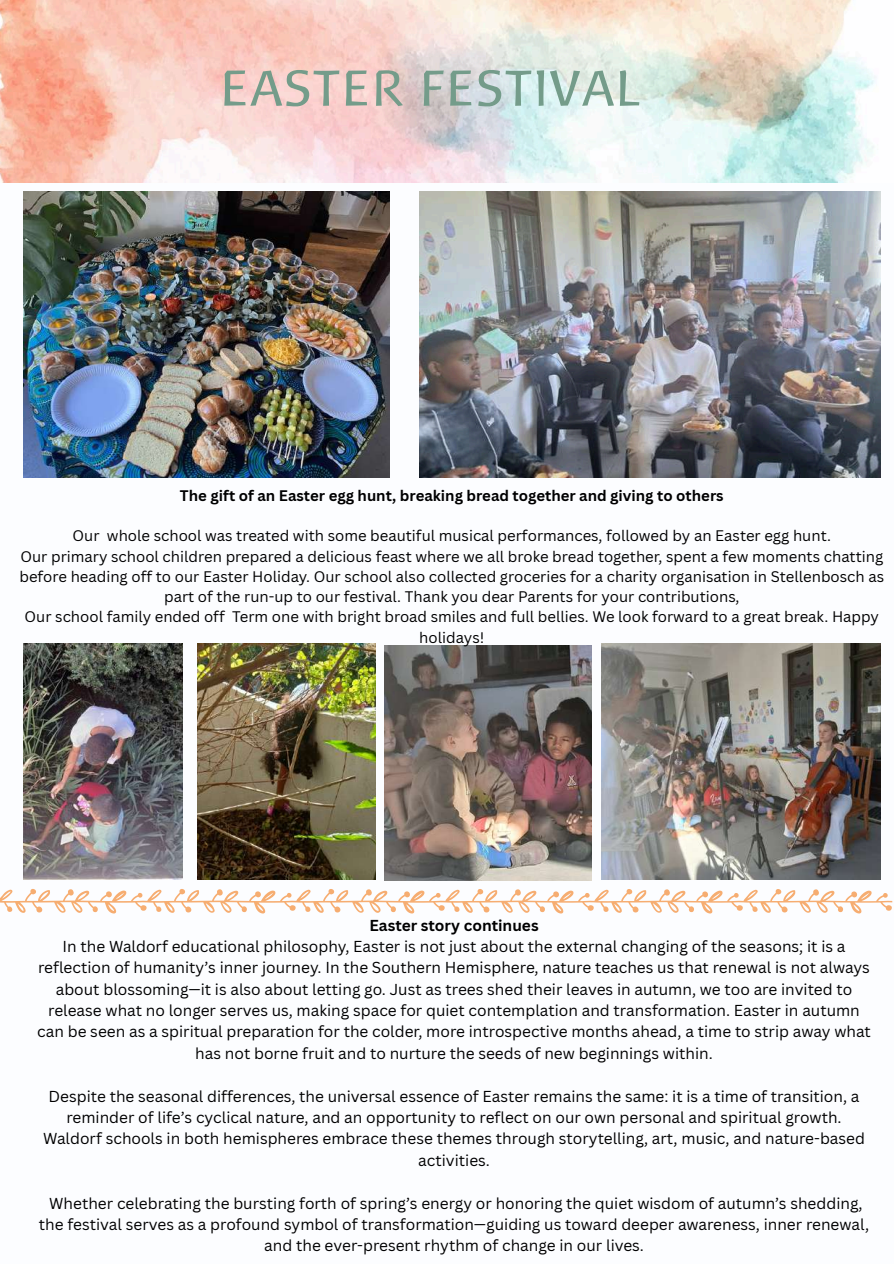
<style>
.page{position:relative;width:894px;height:1264px;background:#fff}
.page>*{position:absolute;margin:0;border:0;box-sizing:border-box;transform-origin:0 0}
.t1{font:51px "Baar Philos";color:#749c8a}
.t2{font:15.45px/21.5px "Canva Sans";color:#000;text-align:center}
.t3{font:700 15.45px "Canva Sans";color:#000}
.t4{font:14.85px/20.2px "Canva Sans";color:#000;text-align:center}
.t5{font:700 14.85px "Canva Sans";color:#000}
</style>
<div class="page">
<img style="left:0;top:0;width:875px;height:182px">
<img style="left:24px;top:192px;width:365px;height:286px">
<img style="left:419px;top:192px;width:461px;height:286px">
<img style="left:24px;top:643px;width:158px;height:236px">
<img style="left:197px;top:643px;width:178px;height:236px">
<svg style="left:0;top:889px;width:892px;height:24px"></svg>
<img style="left:384px;top:645px;width:207px;height:236px">
<img style="left:601px;top:643px;width:279px;height:236px">
<h1 class="t1" style="left:219px;top:60px;width:422px">EASTER FESTIVAL</h1>
<p class="t5" style="left:180px;top:485px;width:545px">The gift of an Easter egg hunt, breaking bread together and giving to others</p>
<p class="t4" style="left:19px;top:525px;width:866px">Our whole school was treated with some beautiful musical performances, followed by an Easter egg hunt.<br>Our primary school children prepared a delicious feast where we all broke bread together, spent a few moments chatting before heading off to our Easter Holiday. Our school also collected groceries for a charity organisation in Stellenbosch as part of the run-up to our festival. Thank you dear Parents for your contributions,<br>Our school family ended off Term one with bright broad smiles and full bellies. We look forward to a great break. Happy holidays!</p>
<p class="t3" style="left:369px;top:914px;width:171px">Easter story continues</p>
<p class="t2" style="left:37px;top:935px;width:834px">In the Waldorf educational philosophy, Easter is not just about the external changing of the seasons; it is a reflection of humanity’s inner journey. In the Southern Hemisphere, nature teaches us that renewal is not always about blossoming—it is also about letting go. Just as trees shed their leaves in autumn, we too are invited to release what no longer serves us, making space for quiet contemplation and transformation. Easter in autumn can be seen as a spiritual preparation for the colder, more introspective months ahead, a time to strip away what has not borne fruit and to nurture the seeds of new beginnings within.</p>
<p class="t2" style="left:43px;top:1084px;width:823px">Despite the seasonal differences, the universal essence of Easter remains the same: it is a time of transition, a reminder of life’s cyclical nature, and an opportunity to reflect on our own personal and spiritual growth.<br>Waldorf schools in both hemispheres embrace these themes through storytelling, art, music, and nature-based activities.</p>
<p class="t2" style="left:39px;top:1191px;width:831px">Whether celebrating the bursting forth of spring’s energy or honoring the quiet wisdom of autumn’s shedding, the festival serves as a profound symbol of transformation—guiding us toward deeper awareness, inner renewal, and the ever-present rhythm of change in our lives.</p>
</div>
